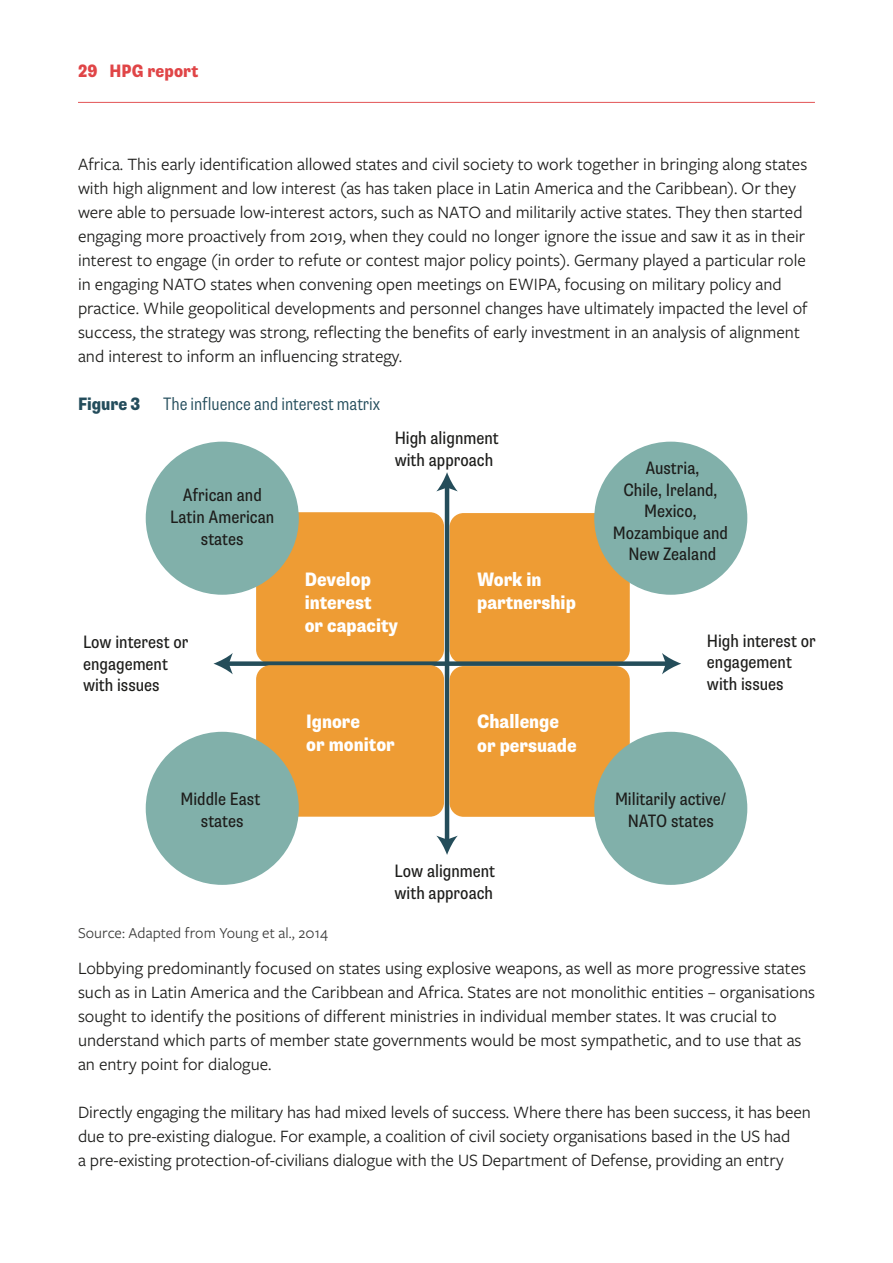
<style>
.page{position:relative;width:893px;height:1263px;background:#fff}
.page>*{position:absolute;margin:0;border:0;box-sizing:border-box;transform-origin:0 0}
.t1{font:800 condensed 19.5px/23.4px "Supria Sans";color:#fff}
.Body_text{font:18px/24px "Freight Sans Pro";color:#1d1d1b}
.t2{font:condensed 18px/21.6px "Supria Sans";color:#1d1d1b;text-align:center}
.t3{font:300 condensed 18px "Supria Sans";color:#234c5b}
.t4{font:800 condensed 18px "Supria Sans";letter-spacing:.005em;color:#e04547}
.t5{font:800 condensed 18px "Supria Sans";letter-spacing:-.005em;color:#234c5b}
.Figure_note_source{font:15.75px "Freight Sans Pro";color:#3c3c3b}
</style>
<div class="page">
<hr style="left:78px;top:102px;width:737px;height:1px;background:#e04547">
<div style="left:449px;top:513px;width:181px;height:151px;background:#ee9c34;border-radius:14px"></div>
<div style="left:594px;top:442px;width:153px;height:153px;background:#81b0aa;border-radius:50%"></div>
<div style="left:256px;top:512px;width:188px;height:152px;background:#ee9c34;border-radius:14px"></div>
<div style="left:227px;top:661px;width:441px;height:5px;background:#244d5a"></div>
<svg style="left:662px;top:653px;width:19px;height:21px"></svg>
<svg style="left:213px;top:653px;width:20px;height:21px"></svg>
<hr style="left:445px;top:486px;width:4px;height:355px;background:#244d5a">
<svg style="left:436px;top:472px;width:22px;height:19px"></svg>
<svg style="left:436px;top:836px;width:22px;height:19px"></svg>
<div style="left:146px;top:442px;width:153px;height:153px;background:#81b0aa;border-radius:50%"></div>
<div style="left:449px;top:666px;width:181px;height:151px;background:#ee9c34;border-radius:14px"></div>
<div style="left:594px;top:732px;width:153px;height:153px;background:#81b0aa;border-radius:50%"></div>
<div style="left:256px;top:665px;width:188px;height:152px;background:#ee9c34;border-radius:14px"></div>
<div style="left:146px;top:732px;width:153px;height:153px;background:#81b0aa;border-radius:50%"></div>
<p class="t4" style="left:78px;top:59px;width:122px">29 HPG report</p>
<p class="Body_text" style="left:78px;top:151px;width:731px">Africa. This early identification allowed states and civil society to work together in bringing along states with high alignment and low interest (as has taken place in Latin America and the Caribbean). Or they were able to persuade low-interest actors, such as NATO and militarily active states. They then started engaging more proactively from 2019, when they could no longer ignore the issue and saw it as in their interest to engage (in order to refute or contest major policy points). Germany played a particular role in engaging NATO states when convening open meetings on EWIPA, focusing on military policy and practice. While geopolitical developments and personnel changes have ultimately impacted the level of success, the strategy was strong, reflecting the benefits of early investment in an analysis of alignment and interest to inform an influencing strategy.</p>
<p class="t5" style="left:78px;top:392px;width:64px">Figure 3</p>
<p class="t3" style="left:163px;top:393px;width:219px">The influence and interest matrix</p>
<p class="t2" style="left:170px;top:485px;width:105px">African and<br>Latin American states</p>
<p class="t2" style="left:395px;top:428px;width:106px;text-align:left">High alignment with approach</p>
<p class="t2" style="left:613px;top:457px;width:117px">Austria,<br>Chile, Ireland,<br>Mexico,<br>Mozambique and<br>New Zealand</p>
<p class="t1" style="left:305px;top:568px;width:95px">Develop interest<br>or capacity</p>
<p class="t1" style="left:477px;top:568px;width:100px">Work in partnership</p>
<p class="t2" style="left:83px;top:632px;width:107px;text-align:left">Low interest or engagement with issues</p>
<p class="t2" style="left:707px;top:630px;width:110px;text-align:left">High interest or engagement with issues</p>
<p class="t2" style="left:180px;top:789px;width:81px">Middle East states</p>
<p class="t1" style="left:306px;top:710px;width:90px">Ignore<br>or monitor</p>
<p class="t1" style="left:477px;top:710px;width:101px">Challenge or persuade</p>
<p class="t2" style="left:395px;top:861px;width:102px;text-align:left">Low alignment with approach</p>
<p class="t2" style="left:615px;top:789px;width:113px">Militarily active/<br>NATO states</p>
<p class="Figure_note_source" style="left:78px;top:922px;width:252px">Source: Adapted from Young et al., 2014</p>
<p class="Body_text" style="left:78px;top:956px;width:738px">Lobbying predominantly focused on states using explosive weapons, as well as more progressive states such as in Latin America and the Caribbean and Africa. States are not monolithic entities – organisations sought to identify the positions of different ministries in individual member states. It was crucial to understand which parts of member state governments would be most sympathetic, and to use that as an entry point for dialogue.</p>
<p class="Body_text" style="left:78px;top:1100px;width:734px">Directly engaging the military has had mixed levels of success. Where there has been success, it has been due to pre-existing dialogue. For example, a coalition of civil society organisations based in the US had<br>a pre-existing protection-of-civilians dialogue with the US Department of Defense, providing an entry</p>
</div>
